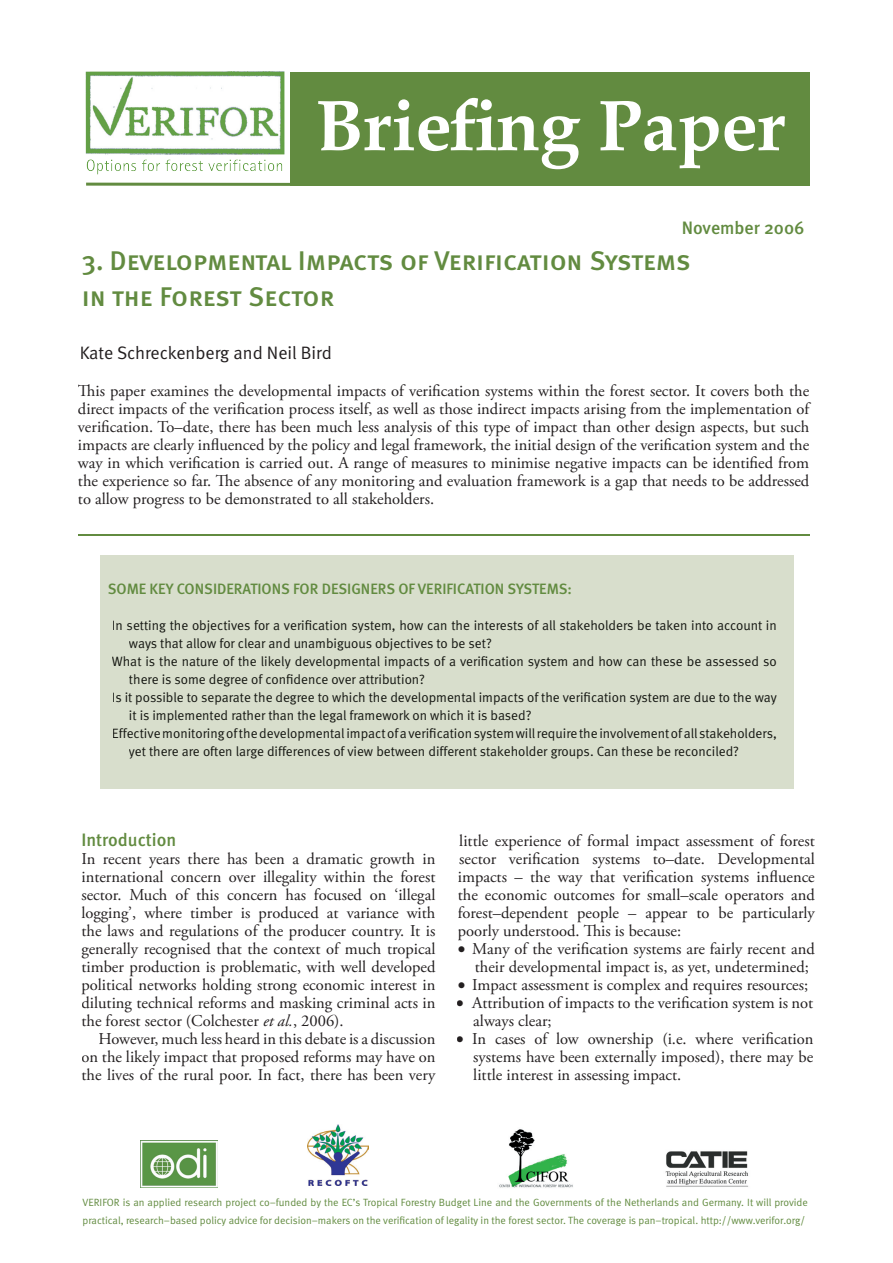
<style>
.page{position:relative;width:893px;height:1263px;background:#fff}
.page>*{position:absolute;margin:0;border:0;box-sizing:border-box;transform-origin:0 0}
.t1{font:700 72px "Book Antiqua";color:#fff}
.t2{font:27px/36px "Meta Medium Caps";letter-spacing:-.005em;color:#628b40}
.t3{font:18px "Meta Normal";color:#231f20}
.t4{font:500 18px "Meta";color:#628b40}
.t5{font:16.5px/18px "Adobe Garamond Pro";color:#231f20;text-align:justify}
.t6{font:500 15px "Meta";color:#628b40}
.t7{font:13.5px "Meta Normal";color:#151712}
.t8{font:10.5px/18px "Meta Normal";color:#628b40}
.s1{font-family:"Meta";font-weight:500}
.s2{font-style:italic}
</style>
<div class="page">
<div style="left:291px;top:72px;width:519px;height:114px;background:#628b40"></div>
<img style="left:86px;top:71px;width:198px;height:104px">
<img style="left:87px;top:159px;width:116px;height:12px">
<hr style="left:86px;top:183px;width:215px;height:3px;background:#628b40">
<img style="left:499px;top:1129px;width:74px;height:59px">
<img style="left:665px;top:1151px;width:83px;height:36px">
<img style="left:308px;top:1125px;width:60px;height:60px">
<img style="left:140px;top:1141px;width:77px;height:47px">
<div style="left:100px;top:556px;width:693px;height:233px;background:#d8decc"></div>
<hr style="left:78px;top:534px;width:731px;height:2px;background:#628b40">
<h1 class="t1" style="left:316px;top:77px;width:472px">Briefing Paper</h1>
<p class="t4" style="left:682px;top:217px;width:124px">November 2006</p>
<h2 class="t2" style="left:82px;top:242px;width:610px"><span class="s1">3.</span> Developmental Impacts of Verification Systems in the Forest Sector</h2>
<p class="t3" style="left:80px;top:342px;width:254px">Kate Schreckenberg and Neil Bird</p>
<p class="t5" style="left:78px;top:382px;width:733px">This paper examines the developmental impacts of verification systems within the forest sector. It covers both the direct impacts of the verification process itself, as well as those indirect impacts arising from the implementation of verification. To–date, there has been much less analysis of this type of impact than other design aspects, but such impacts are clearly influenced by the policy and legal framework, the initial design of the verification system and the way in which verification is carried out. A range of measures to minimise negative impacts can be identified from the experience so far. The absence of any monitoring and evaluation framework is a gap that needs to be addressed to allow progress to be demonstrated to all stakeholders.</p>
<p class="t6" style="left:108px;top:580px;width:466px">SOME KEY CONSIDERATIONS FOR DESIGNERS OF VERIFICATION SYSTEMS:</p>
<p class="t7" style="left:112px;top:618px;width:666px">In setting the objectives for a verification system, how can the interests of all stakeholders be taken into account in</p>
<p class="t7" style="left:129px;top:636px;width:364px">ways that allow for clear and unambiguous objectives to be set?</p>
<p class="t7" style="left:112px;top:654px;width:666px">What is the nature of the likely developmental impacts of a verification system and how can these be assessed so</p>
<p class="t7" style="left:129px;top:672px;width:298px">there is some degree of confidence over attribution?</p>
<p class="t7" style="left:112px;top:690px;width:666px">Is it possible to separate the degree to which the developmental impacts of the verification system are due to the way</p>
<p class="t7" style="left:129px;top:708px;width:404px">it is implemented rather than the legal framework on which it is based?</p>
<p class="t7" style="left:112px;top:726px;width:666px">Effective monitoring of the developmental impact of a verification system will require the involvement of all stakeholders,</p>
<p class="t7" style="left:129px;top:744px;width:611px">yet there are often large differences of view between different stakeholder groups. Can these be reconciled?</p>
<p class="t4" style="left:81px;top:829px;width:96px">Introduction</p>
<p class="t5" style="left:81px;top:850px;width:356px">In recent years there has been a dramatic growth in international concern over illegality within the forest sector. Much of this concern has focused on ‘illegal logging’, where timber is produced at variance with the laws and regulations of the producer country. It is generally recognised that the context of much tropical timber production is problematic, with well developed political networks holding strong economic interest in diluting technical reforms and masking criminal acts in the forest sector (Colchester <span class="s2">et al.</span>, 2006).</p>
<p class="t5" style="left:81px;top:1030px;width:356px;text-indent:17px">However, much less heard in this debate is a discussion on the likely impact that proposed reforms may have on the lives of the rural poor. In fact, there has been very</p>
<p class="t5" style="left:458px;top:832px;width:359px">little experience of formal impact assessment of forest sector verification systems to–date. Developmental impacts – the way that verification systems influence the economic outcomes for small–scale operators and forest–dependent people – appear to be particularly poorly understood. This is because:</p>
<p class="t5" style="left:475px;top:940px;width:341px;text-indent:-17px">• Many of the verification systems are fairly recent and their developmental impact is, as yet, undetermined;</p>
<p class="t5" style="left:458px;top:976px;width:352px">• Impact assessment is complex and requires resources;</p>
<p class="t5" style="left:473px;top:994px;width:342px;text-indent:-17px">• Attribution of impacts to the verification system is not always clear;</p>
<p class="t5" style="left:473px;top:1030px;width:342px;text-indent:-17px">• In cases of low ownership (i.e. where verification systems have been externally imposed), there may be little interest in assessing impact.</p>
<p class="t8" style="left:83px;top:1193px;width:727px">VERIFOR is an applied research project co–funded by the EC’s Tropical Forestry Budget Line and the Governments of the Netherlands and Germany. It will provide practical, research–based policy advice for decision–makers on the verification of legality in the forest sector. The coverage is pan–tropical. http://www.verifor.org/</p>
</div>
